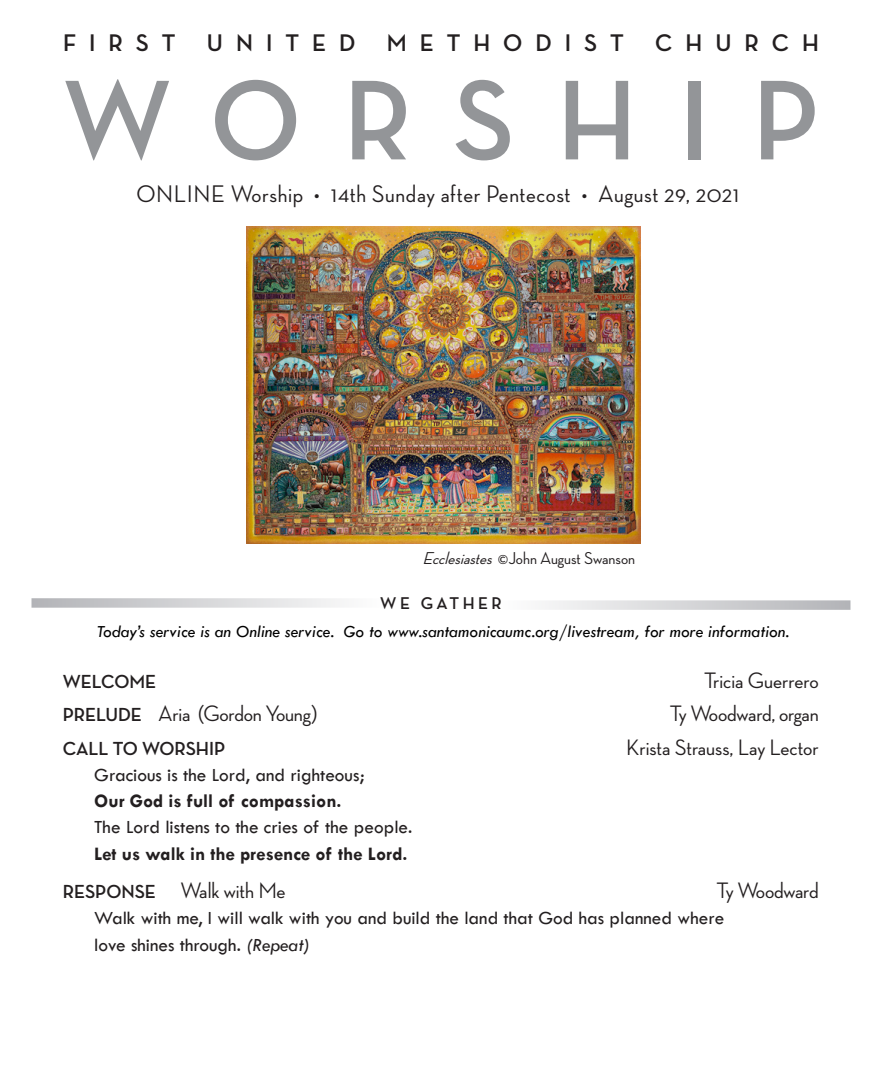
<style>
.page{position:relative;width:882px;height:1071px;background:#fff}
.page>*{position:absolute;margin:0;border:0;box-sizing:border-box;transform-origin:0 0}
.t1{font:700 115.5px "Neutra Disp";letter-spacing:.37em;color:#939598}
.t2{font:500 24.5px "Neutra Disp";letter-spacing:.025em;color:#231f20}
.t3{font:700 24.5px "Neutra Disp";color:#231f20}
.Hymn_Name{font:500 22.75px "Neutra Disp";letter-spacing:-.01em;color:#231f20}
.t4{font:19.25px "Tw Cen";color:#231f20}
.t5{font:700 19.25px "Tw Cen";color:#231f20}
.Hymn_Name-2{font:700 19.25px "Neutra Disp";color:#231f20}
.t6{font:italic 17.5px "Tw Cen";color:#000}
.t7{font:500 17.5px "Neutra Disp";color:#231f20}
.Rubrics{font:700 17.32px "Neutra Disp";letter-spacing:.2em;color:#231f20}
.s1{font-style:italic}
.s2{font-weight:700;font-size:19.25px}
</style>
<div class="page">
<svg style="left:32px;top:598px;width:308px;height:10px;background:#d5d6d8"></svg>
<svg style="left:545px;top:600px;width:306px;height:10px;background:#d5d6d8"></svg>
<img style="left:247px;top:227px;width:393px;height:317px">
<p class="t3" style="left:63px;top:29px;width:114px">F I R S T</p>
<p class="t3" style="left:207px;top:29px;width:150px">U N I T E D</p>
<p class="t3" style="left:387px;top:29px;width:239px">M E T H O D I S T</p>
<p class="t3" style="left:655px;top:29px;width:165px">C H U R C H</p>
<p class="t1" style="left:63px;top:56px;width:758px">WORSHIP</p>
<p class="t2" style="left:136px;top:180px;width:605px">ONLINE Worship • 14th Sunday after Pentecost • August 29, 2021</p>
<p class="t7" style="left:423px;top:548px;width:214px"><span class="s1">Ecclesiastes</span> ©John August Swanson</p>
<p class="Rubrics" style="left:380px;top:594px;width:123px">WE GATHER</p>
<p class="t6" style="left:97px;top:621px;width:694px">Today’s service is an Online service. Go to www.santamonicaumc.org/livestream, for more information.</p>
<p class="Hymn_Name-2" style="left:63px;top:671px;width:95px">WELCOME</p>
<p class="Hymn_Name" style="left:704px;top:668px;width:116px">Tricia Guerrero</p>
<p class="Hymn_Name" style="left:63px;top:701px;width:256px"><span class="s2">PRELUDE</span> Aria (Gordon Young)</p>
<p class="Hymn_Name" style="left:670px;top:701px;width:151px">Ty Woodward, organ</p>
<p class="Hymn_Name-2" style="left:63px;top:737px;width:164px">CALL TO WORSHIP</p>
<p class="Hymn_Name" style="left:626px;top:734px;width:194px">Krista Strauss, Lay Lector</p>
<p class="t4" style="left:94px;top:763px;width:272px">Gracious is the Lord, and righteous;</p>
<p class="t5" style="left:94px;top:790px;width:249px">Our God is full of compassion.</p>
<p class="t4" style="left:94px;top:816px;width:320px">The Lord listens to the cries of the people.</p>
<p class="t5" style="left:94px;top:842px;width:315px">Let us walk in the presence of the Lord.</p>
<p class="Hymn_Name" style="left:63px;top:878px;width:225px"><span class="s2">RESPONSE</span> Walk with Me</p>
<p class="Hymn_Name" style="left:717px;top:878px;width:104px">Ty Woodward</p>
<p class="t4" style="left:94px;top:907px;width:632px">Walk with me, I will walk with you and build the land that God has planned where</p>
<p class="t4" style="left:94px;top:933px;width:217px">love shines through. <span class="s1">(Repeat)</span></p>
</div>
